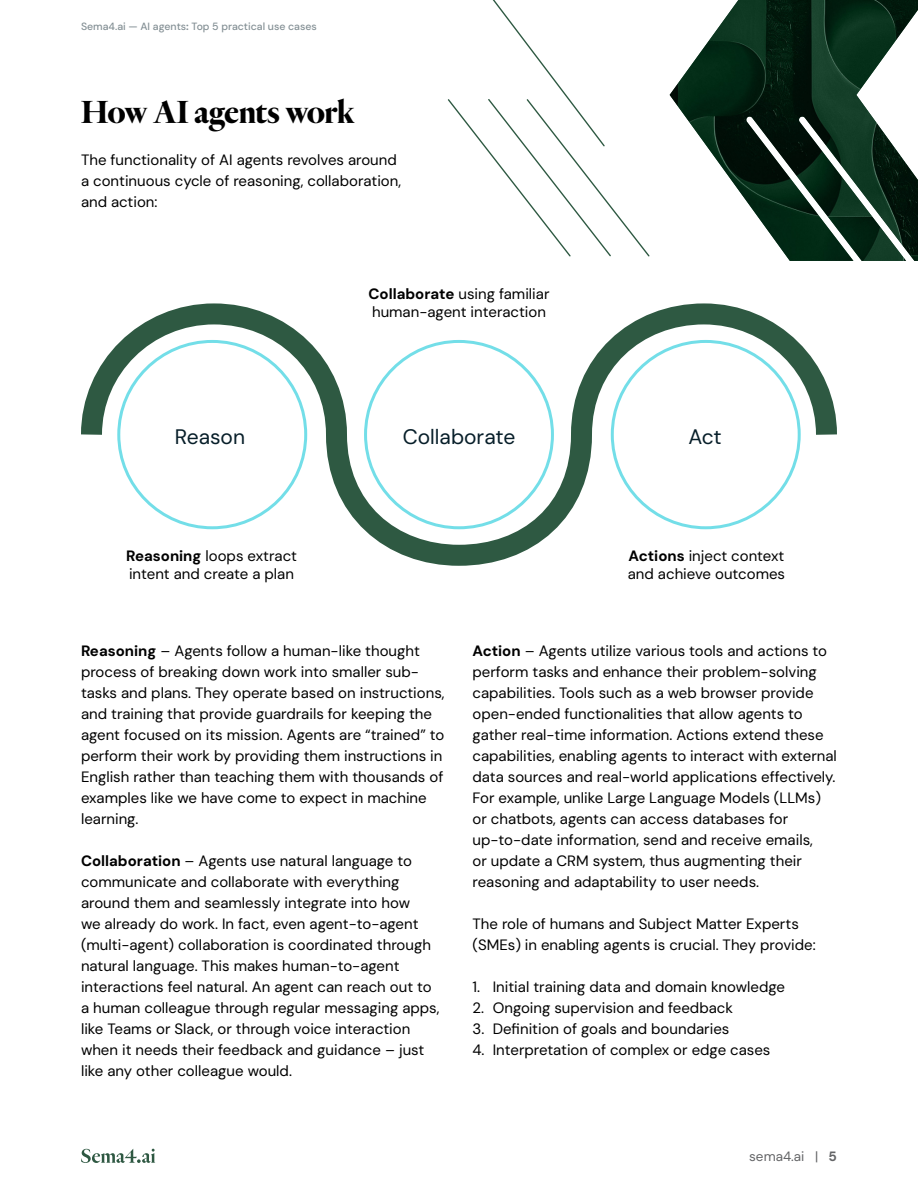
<style>
.page{position:relative;width:918px;height:1188px;background:#fff}
.page>*{position:absolute;margin:0;border:0;box-sizing:border-box;transform-origin:0 0}
.Section_Title{font:700 33px "Test Heldane Display";color:#000}
.t1{font:21px "DM Sans 18 pt";color:#071e29}
.Body_Copy_Small{font:15px/21px "DM Sans 18 pt";color:#000}
.t2{font:13.5px "DM Sans 18 pt";color:#636466}
.t3{font:500 10.5px "DM Sans 18 pt";color:#838f94}
.s1{font-weight:700}
</style>
<div class="page">
<svg style="left:81px;top:1149px;width:74px;height:14px"></svg>
<svg style="left:81px;top:303px;width:756px;height:263px"></svg>
<svg style="left:116px;top:338px;width:686px;height:193px"></svg>
<img style="left:670px;top:0;width:248px;height:261px">
<svg style="left:447px;top:0;width:203px;height:257px"></svg>
<p class="t3" style="left:81px;top:20px;width:237px">Sema4.ai — AI agents<span class="s1">:</span> Top 5 practical use cases</p>
<p class="Section_Title" style="left:81px;top:92px;width:274px">How AI agents work</p>
<p class="Body_Copy_Small" style="left:81px;top:150px;width:322px">The functionality of AI agents revolves around a continuous cycle of reasoning, collaboration, and action:</p>
<p class="Body_Copy_Small" style="left:368px;top:285px;width:183px;line-height:18px"><span class="s1">Collaborate</span> using familiar human-agent interaction</p>
<p class="t1" style="left:175px;top:423px;width:72px">Reason</p>
<p class="t1" style="left:403px;top:423px;width:114px">Collaborate</p>
<p class="t1" style="left:688px;top:423px;width:35px">Act</p>
<p class="Body_Copy_Small" style="left:126px;top:546px;width:172px;line-height:18px"><span class="s1">Reasoning</span> loops extract intent and create a plan</p>
<p class="Body_Copy_Small" style="left:81px;top:641px;width:365px"><span class="s1">Reasoning</span> – Agents follow a human-like thought process of breaking down work into smaller sub&shy;tasks and plans. They operate based on instructions, and training that provide guardrails for keeping the agent focused on its mission. Agents are “trained” to perform their work by providing them instructions in English rather than teaching them with thousands of examples like we have come to expect in machine learning.</p>
<p class="Body_Copy_Small" style="left:81px;top:851px;width:360px"><span class="s1">Collaboration</span> – Agents use natural language to communicate and collaborate with everything around them and seamlessly integrate into how<br>we already do work. In fact, even agent-to-agent (multi-agent) collaboration is coordinated through natural language. This makes human-to-agent interactions feel natural. An agent can reach out to a human colleague through regular messaging apps, like Teams or Slack, or through voice interaction when it needs their feedback and guidance – just like any other colleague would.</p>
<p class="Body_Copy_Small" style="left:628px;top:546px;width:159px;line-height:18px"><span class="s1">Actions</span> inject context and achieve outcomes</p>
<p class="Body_Copy_Small" style="left:472px;top:641px;width:366px"><span class="s1">Action</span> – Agents utilize various tools and actions to perform tasks and enhance their problem-solving capabilities. Tools such as a web browser provide open-ended functionalities that allow agents to gather real-time information. Actions extend these capabilities, enabling agents to interact with external data sources and real-world applications effectively.<br>For example, unlike Large Language Models (LLMs) or chatbots, agents can access databases for up-to-date information, send and receive emails,<br>or update a CRM system, thus augmenting their reasoning and adaptability to user needs.</p>
<p class="Body_Copy_Small" style="left:472px;top:914px;width:345px">The role of humans and Subject Matter Experts (SMEs) in enabling agents is crucial. They provide:</p>
<p class="Body_Copy_Small" style="left:472px;top:977px;width:314px">1. Initial training data and domain knowledge</p>
<p class="Body_Copy_Small" style="left:472px;top:998px;width:262px">2. Ongoing supervision and feedback</p>
<p class="Body_Copy_Small" style="left:472px;top:1019px;width:258px">3. Definition of goals and boundaries</p>
<p class="Body_Copy_Small" style="left:472px;top:1040px;width:299px">4. Interpretation of complex or edge cases</p>
<p class="t2" style="left:749px;top:1148px;width:89px">sema4.ai | <span class="s1">5</span></p>
</div>
